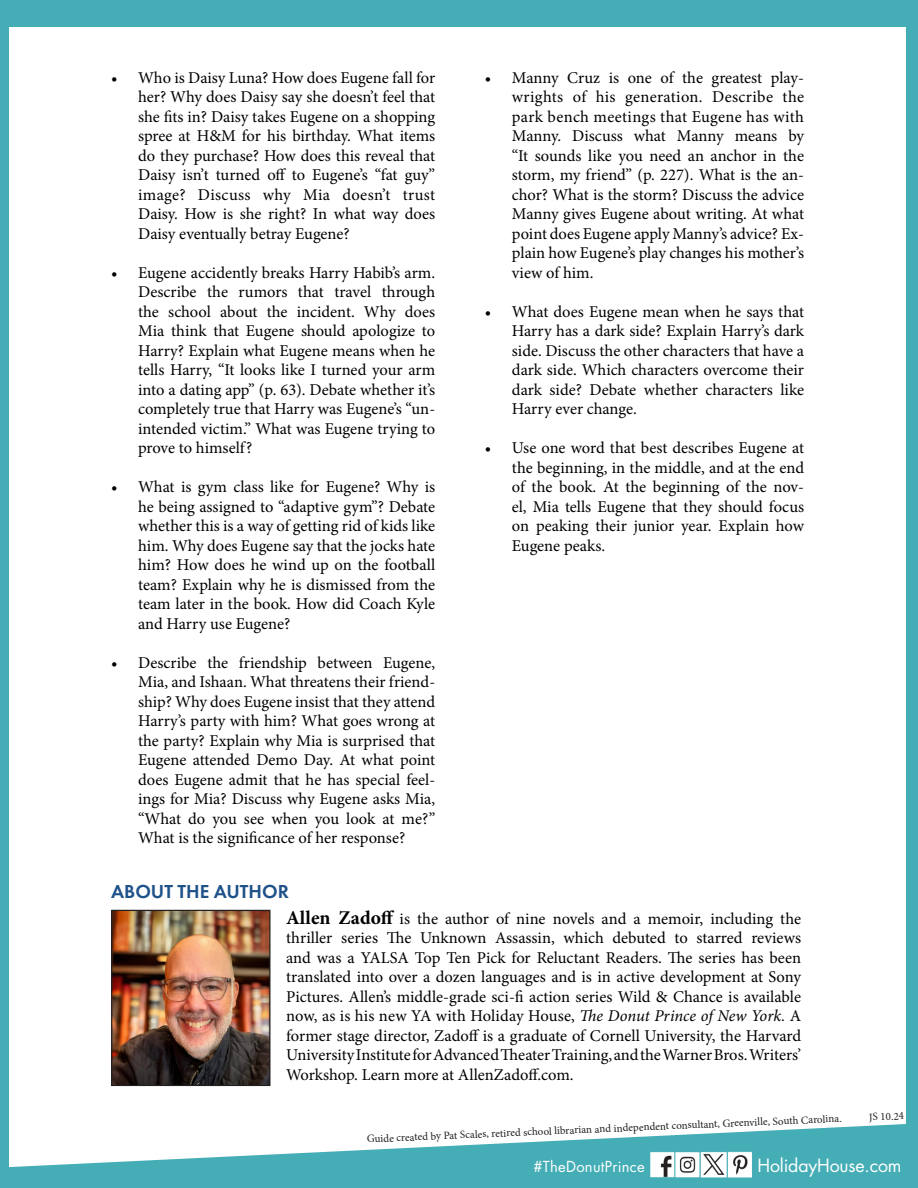
<style>
.page{position:relative;width:918px;height:1188px;background:#44adb5}
.page>*{position:absolute;margin:0;border:0;box-sizing:border-box;transform-origin:0 0}
.t1{font:600 19.5px "Futura PT";color:#1f5289}
.t2{font:17.85px "Futura Std";letter-spacing:-.01em;color:#fff}
.t3{font:16.5px/19.5px "Minion Pro";color:#000;text-align:justify}
.t4{font:14.7px "Futura Std";letter-spacing:.02em;color:#fff}
.t5{font:10.95px "Minion Pro";color:#231f20}
.s1{font-weight:700;font-size:19.5px}
.s2{font-style:italic}
</style>
<div class="page">
<div style="left:10px;top:27px;width:896px;height:1151px;background:#fff"></div>
<svg style="left:9px;top:1123px;width:897px;height:55px;fill:#44adb5"></svg>
<img style="left:113px;top:912px;width:155px;height:172px">
<div style="left:111px;top:910px;width:159px;height:176px;border:1px solid #231f20"></div>
<img style="left:643px;top:1149px;width:115px;height:29px">
<p class="t3" style="left:138px;top:68px;width:299px;text-indent:-27px">• Who is Daisy Luna? How does Eugene fall for her? Why does Daisy say she doesn’t feel that she fits in? Daisy takes Eugene on a shopping spree at H&amp;M for his birthday. What items do they purchase? How does this reveal that Daisy isn’t turned off to Eugene’s “fat guy” image? Discuss why Mia doesn’t trust Daisy. How is she right? In what way does Daisy eventually betray Eugene?</p>
<p class="t3" style="left:138px;top:263px;width:299px;text-indent:-27px">• Eugene accidently breaks Harry Habib’s arm.<br>Describe the rumors that travel through the school about the incident. Why does Mia think that Eugene should apologize to Harry? Explain what Eugene means when he tells Harry, “It looks like I turned your arm into a dating app” (p. 63). Debate whether it’s completely true that Harry was Eugene’s “un&shy;intended victim.” What was Eugene trying to prove to himself?</p>
<p class="t3" style="left:138px;top:477px;width:299px;text-indent:-27px">• What is gym class like for Eugene? Why is he being assigned to “adaptive gym”? Debate whether this is a way of getting rid of kids like him. Why does Eugene say that the jocks hate him? How does he wind up on the football team? Explain why he is dismissed from the team later in the book. How did Coach Kyle and Harry use Eugene?</p>
<p class="t3" style="left:138px;top:653px;width:299px;text-indent:-27px">• Describe the friendship between Eugene, Mia, and Ishaan. What threatens their friend&shy;ship? Why does Eugene insist that they attend Harry’s party with him? What goes wrong at the party? Explain why Mia is surprised that Eugene attended Demo Day. At what point does Eugene admit that he has special feel&shy;ings for Mia? Discuss why Eugene asks Mia, “What do you see when you look at me?” What is the significance of her response?</p>
<p class="t3" style="left:512px;top:68px;width:294px;text-indent:-27px">• Manny Cruz is one of the greatest play&shy;wrights of his generation. Describe the park bench meetings that Eugene has with Manny. Discuss what Manny means by “It sounds like you need an anchor in the storm, my friend” (p. 227). What is the an&shy;chor? What is the storm? Discuss the advice Manny gives Eugene about writing. At what point does Eugene apply Manny’s advice? Ex&shy;plain how Eugene’s play changes his mother’s view of him.</p>
<p class="t3" style="left:512px;top:302px;width:294px;text-indent:-27px">• What does Eugene mean when he says that Harry has a dark side? Explain Harry’s dark side. Discuss the other characters that have a dark side. Which characters overcome their dark side? Debate whether characters like Harry ever change.</p>
<p class="t3" style="left:512px;top:438px;width:294px;text-indent:-27px">• Use one word that best describes Eugene at the beginning, in the middle, and at the end of the book. At the beginning of the nov&shy;el, Mia tells Eugene that they should focus on peaking their junior year. Explain how Eugene peaks.</p>
<p class="t1" style="left:111px;top:879px;width:179px">ABOUT THE AUTHOR</p>
<p class="t3" style="left:286px;top:909px;width:516px"><span class="s1">Allen Zadoff</span> is the author of nine novels and a memoir, including the thriller series The Unknown Assassin, which debuted to starred reviews and was a YALSA Top Ten Pick for Reluctant Readers. The series has been translated into over a dozen languages and is in active development at Sony Pictures. Allen’s middle-grade sci-fi action series Wild &amp; Chance is available now, as is his new YA with Holiday House, <span class="s2">The Donut Prince of New York.</span> A former stage director, Zadoff is a graduate of Cornell University, the Harvard University Institute for Advanced Theater Training, and the Warner Bros. Writers’ Workshop. Learn more at AllenZadoff.com.</p>
<p class="t5" style="left:367px;top:1130px;width:476px;rotate:-2deg">Guide created by Pat Scales, retired school librarian and independent consultant, Greenville, South Carolina.</p>
<p class="t5" style="left:869px;top:1110px;width:36px;rotate:-2deg">JS 10.24</p>
<p class="t2" style="left:758px;top:1154px;width:146px">HolidayHouse.com</p>
<p class="t4" style="left:533px;top:1157px;width:113px">#TheDonutPrince</p>
</div>
